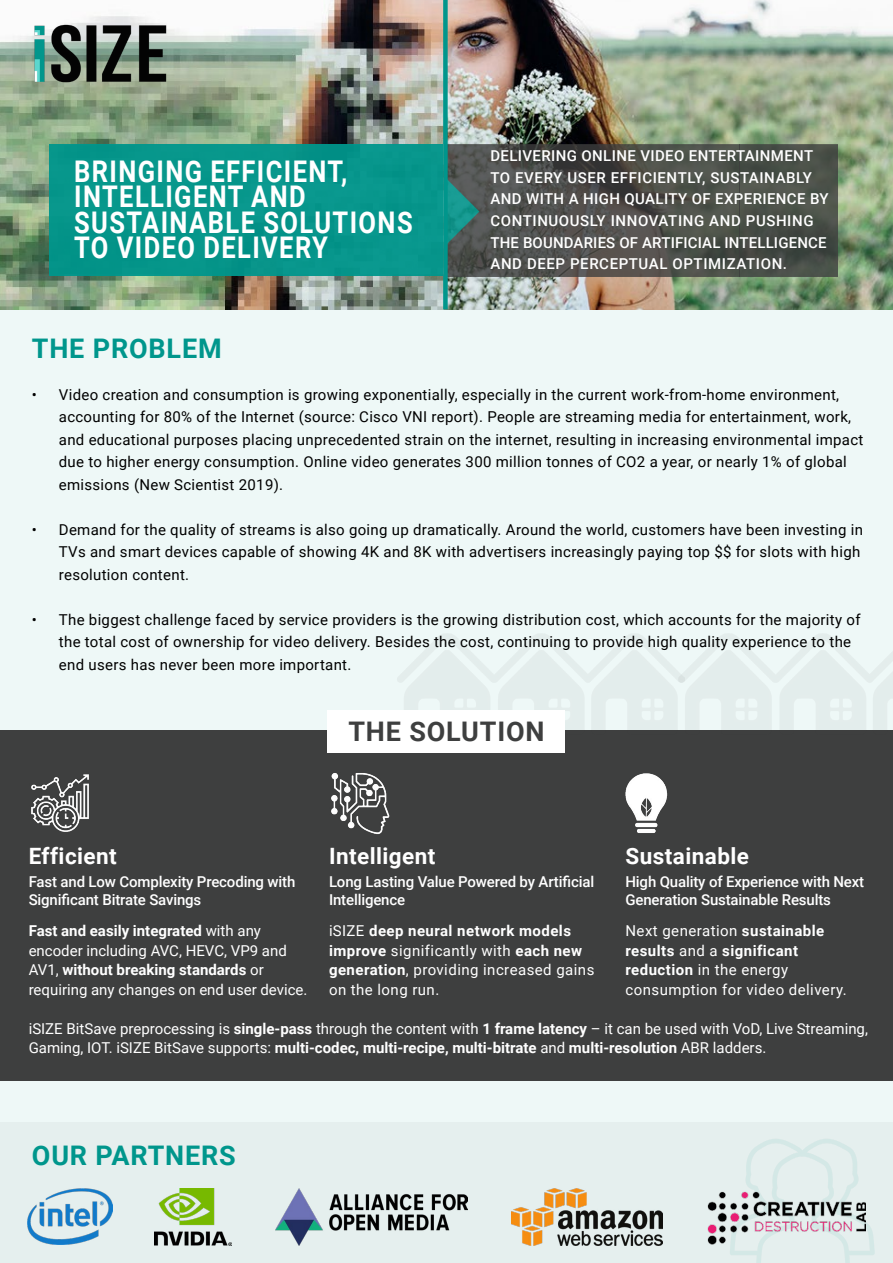
<style>
.page{position:relative;width:893px;height:1263px;background:#eef8f7}
.page>*{position:absolute;margin:0;border:0;box-sizing:border-box;transform-origin:0 0}
.t1{font:700 29.85px/25.5px "Roboto";letter-spacing:.055em;color:#fff;scale:.85 1}
.t2{font:700 27px "Roboto";letter-spacing:.03em;color:#00968c}
.t3{font:700 27px "Roboto";letter-spacing:.03em;color:#3e3f3f}
.t4{font:700 22.5px "Roboto";letter-spacing:.02em;color:#fff}
.t5{font:15px/22.5px "Roboto";letter-spacing:.02em;color:#000}
.t6{font:15px/19.5px "Roboto";color:#fff}
.t7{font:15px/19.5px "Roboto";letter-spacing:.03em;color:#fff}
.t8{font:500 15px/21.6px "Roboto";letter-spacing:.01em;color:#fff}
.t9{font:500 15px/18px "Roboto";letter-spacing:-.01em;color:#fff}
.s1{font-weight:700}
</style>
<div class="page">
<div style="left:0;top:730px;width:893px;height:351px;background:#3e3f3f"></div>
<img style="left:0;top:0;width:893px;height:309px">
<img style="left:17px;top:17px;width:160px;height:74px">
<div style="left:49px;top:145px;width:394px;height:131px;background:#07968b"></div>
<img style="left:448px;top:145px;width:292px;height:131px">
<div style="left:443px;top:0;width:5px;height:309px;background:#00968c"></div>
<img style="left:740px;top:145px;width:98px;height:131px">
<div style="left:328px;top:710px;width:237px;height:43px;background:#fff"></div>
<img style="left:331px;top:773px;width:59px;height:61px">
<img style="left:625px;top:773px;width:43px;height:60px">
<img style="left:31px;top:774px;width:58px;height:58px">
<div style="left:0;top:1122px;width:893px;height:141px;background:#e5efee"></div>
<img style="left:28px;top:1189px;width:84px;height:56px">
<img style="left:155px;top:1189px;width:76px;height:56px">
<img style="left:707px;top:1189px;width:159px;height:56px">
<img style="left:511px;top:1188px;width:152px;height:57px">
<img style="left:276px;top:1188px;width:191px;height:57px">
<h1 class="t1" style="left:74px;top:157px;width:400px">BRINGING EFFICIENT,<br>INTELLIGENT AND<br>SUSTAINABLE SOLUTIONS<br>TO VIDEO DELIVERY</h1>
<p class="t8" style="left:490px;top:144px;width:340px">DELIVERING ONLINE VIDEO ENTERTAINMENT TO EVERY USER EFFICIENTLY, SUSTAINABLY AND WITH A HIGH QUALITY OF EXPERIENCE BY CONTINUOUSLY INNOVATING AND PUSHING THE BOUNDARIES OF ARTIFICIAL INTELLIGENCE AND DEEP PERCEPTUAL OPTIMIZATION.</p>
<h2 class="t2" style="left:32px;top:330px;width:191px">THE PROBLEM</h2>
<p class="t5" style="left:59px;top:382px;width:806px;text-indent:-27px">• Video creation and consumption is growing exponentially, especially in the current work-from-home environment, accounting for 80% of the Internet (source: Cisco VNI report). People are streaming media for entertainment, work, and educational purposes placing unprecedented strain on the internet, resulting in increasing environmental impact due to higher energy consumption. Online video generates 300 million tonnes of CO2 a year, or nearly 1% of global emissions (New Scientist 2019).</p>
<p class="t5" style="left:59px;top:517px;width:806px;text-indent:-27px">• Demand for the quality of streams is also going up dramatically. Around the world, customers have been investing in<br>TVs and smart devices capable of showing 4K and 8K with advertisers increasingly paying top $$ for slots with high resolution content.</p>
<p class="t5" style="left:59px;top:607px;width:803px;text-indent:-27px">• The biggest challenge faced by service providers is the growing distribution cost, which accounts for the majority of the total cost of ownership for video delivery. Besides the cost, continuing to provide high quality experience to the end users has never been more important.</p>
<h2 class="t3" style="left:348px;top:712px;width:198px">THE SOLUTION</h2>
<h3 class="t4" style="left:29px;top:840px;width:90px">Efficient</h3>
<h3 class="t4" style="left:329px;top:840px;width:108px">Intelligent</h3>
<p class="t9" style="left:329px;top:872px;width:267px">Long Lasting Value Powered by Artificial<br>Intelligence</p>
<p class="t7" style="left:329px;top:920px;width:267px">iSIZE <span class="s1">deep neural network models improve</span> significantly with <span class="s1">each new generation</span>, providing increased gains on the long run.</p>
<p class="t9" style="left:29px;top:872px;width:268px">Fast and Low Complexity Precoding with<br>Significant Bitrate Savings</p>
<p class="t6" style="left:29px;top:920px;width:280px"><span class="s1">Fast and easily integrated</span> with any encoder including AVC, HEVC, VP9 and AV1, <span class="s1">without breaking standards</span> or requiring any changes on end user device.</p>
<h3 class="t4" style="left:625px;top:840px;width:125px">Sustainable</h3>
<p class="t9" style="left:625px;top:872px;width:240px">High Quality of Experience with Next<br>Generation Sustainable Results</p>
<p class="t7" style="left:625px;top:920px;width:223px">Next generation <span class="s1">sustainable results</span> and a <span class="s1">significant reduction</span> in the energy consumption for video delivery.</p>
<p class="t6" style="left:29px;top:1018px;width:841px">iSIZE BitSave preprocessing is <span class="s1">single-pass</span> through the content with <span class="s1">1 frame latency</span> – it can be used with VoD, Live Streaming,<br>Gaming, IOT. iSIZE BitSave supports: <span class="s1">multi-codec, multi-recipe, multi-bitrate</span> and <span class="s1">multi-resolution</span> ABR ladders.</p>
<h2 class="t2" style="left:32px;top:1136px;width:205px">OUR PARTNERS</h2>
</div>
